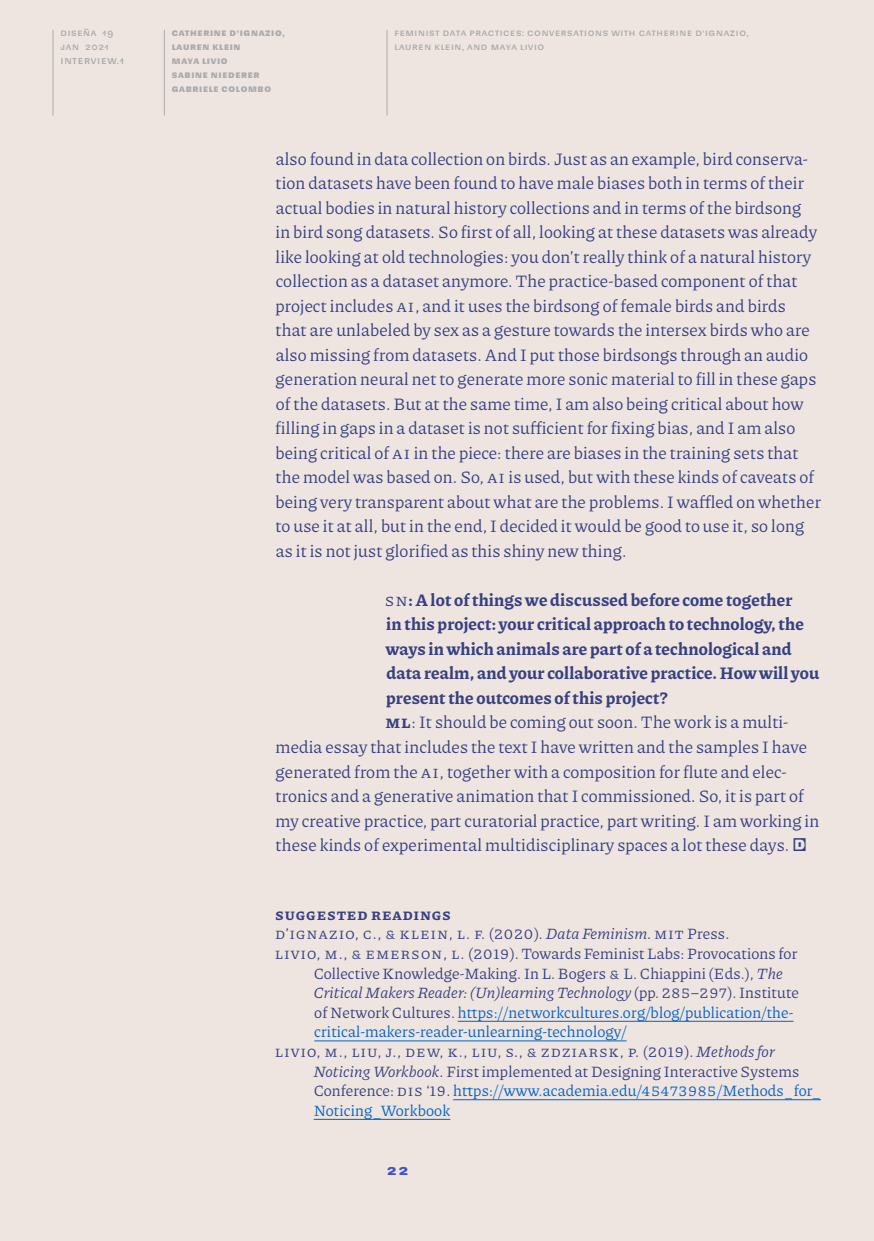
<style>
.page{position:relative;width:874px;height:1241px;background:#fff}
.page>*{position:absolute;margin:0;border:0;box-sizing:border-box;transform-origin:0 0}
.Answer_Names{font:17.5px/24.5px "Piazzolla";letter-spacing:.01em;color:#374080}
.Question{font:700 17.5px/24.5px "Piazzolla";letter-spacing:.01em;color:#374080}
.References{font:15.75px/19.6px "Piazzolla";letter-spacing:.01em;color:#374080}
.References-2{font:700 15.75px "Piazzolla";letter-spacing:.12em;color:#374080}
.t1{font:700 14px "Sudamerican Grotesk";color:#4354c7}
.t2{font:10.5px "Sudamerican Grotesk";color:#ababab}
.t3{font:9.62px/14px "Sudamerican Grotesk";letter-spacing:.07em;color:#ababab}
.t4{font:700 9.62px/14px "Sudamerican Grotesk";letter-spacing:.07em;color:#ababab}
.s1{font-weight:400}
.s2{font-weight:700}
.s3{font-family:"Sudamerican Grotesk"}
.s4{font-style:italic}
.s5{color:#0563c1}
</style>
<div class="page">
<div style="left:0;top:0;width:873px;height:1240px;background:#eee5e1"></div>
<hr style="left:52px;top:30px;width:1px;height:85px;background:#ababab">
<hr style="left:164px;top:30px;width:1px;height:85px;background:#ababab">
<hr style="left:386px;top:30px;width:1px;height:85px;background:#ababab">
<hr style="left:457px;top:1020px;width:336px;height:1px;background:#0563c1">
<hr style="left:314px;top:1040px;width:312px;height:1px;background:#0563c1">
<hr style="left:453px;top:1099px;width:367px;height:1px;background:#0563c1">
<hr style="left:313px;top:1118px;width:137px;height:1px;background:#0563c1">
<p class="t3" style="left:60px;top:25px;width:54px">Diseña 19 jan 2021</p>
<p class="t2" style="left:60px;top:52px;width:65px">I nterview.1</p>
<p class="t4" style="left:172px;top:25px;width:114px">CATHERINE D’IGNAZIO,<br>LAUREN KLEIN<br>MAYA LIVIO<br>SABINE NIEDERER<br>GABRIELE COLOMBO</p>
<p class="t3" style="left:394px;top:25px;width:355px">Feminist Data Practices: Conversations with Catherine D’I gnazio,<br>Lauren Klein, and Maya Livio</p>
<p class="Answer_Names" style="left:275px;top:146px;width:547px">also found in data collection on birds. Just as an example, bird conserva&shy;tion datasets have been found to have male biases both in terms of their actual bodies in natural history collections and in terms of the birdsong<br>in bird song datasets. So first of all, looking at these datasets was already like looking at old technologies: you don’t really think of a natural history collection as a dataset anymore. The practice-based component of that project includes AI, and it uses the birdsong of female birds and birds that are unlabeled by sex as a gesture towards the intersex birds who are also missing from datasets. And I put those birdsongs through an audio generation neural net to generate more sonic material to fill in these gaps of the datasets. But at the same time, I am also being critical about how filling in gaps in a dataset is not sufficient for fixing bias, and I am also being critical of AI in the piece: there are biases in the training sets that the model was based on. So, AI is used, but with these kinds of caveats of being very transparent about what are the problems. I waffled on whether to use it at all, but in the end, I decided it would be good to use it, so long as it is not just glorified as this shiny new thing.</p>
<p class="Question" style="left:385px;top:586px;width:435px"><span class="s1">SN</span>: A lot of things we discussed before come together<br>in this project: your critical approach to technology, the ways in which animals are part of a technological and data realm, and your collaborative practice. How will you present the outcomes of this project?</p>
<p class="Answer_Names" style="left:275px;top:709px;width:545px;text-indent:110px"><span class="s2">ML</span>: It should be coming out soon. The work is a multi&shy;media essay that includes the text I have written and the samples I have generated from the AI, together with a composition for flute and elec&shy;tronics and a generative animation that I commissioned. So, it is part of my creative practice, part curatorial practice, part writing. I am working in these kinds of experimental multidisciplinary spaces a lot these days. <span class="s3">-d</span></p>
<p class="References-2" style="left:275px;top:903px;width:175px">Suggested readings</p>
<p class="References" style="left:275px;top:923px;width:33px">D’Igna</p>
<p class="References" style="left:328px;top:923px;width:402px">zio, C., &amp; Klein , L. F. (2020). <span class="s4">Data Feminism</span>. MIT Press.</p>
<p class="References" style="left:275px;top:943px;width:9px">Livio</p>
<p class="References" style="left:316px;top:943px;width:106px">, M., &amp; Emerson</p>
<p class="References" style="left:313px;top:943px;width:487px;text-indent:129px">, L. (2019). Towards Feminist Labs: Provocations for Collective Knowledge-Making. In L. Bogers &amp; L. Chiappini (Eds.), <span class="s4">The Critical Makers Reader: (Un)learning Technology</span> (pp. 285–297). Institute of Network Cultures. <span class="s5">https://networkcultures.org/blog/publication/the&shy;critical-makers-reader-unlearning-technology/</span></p>
<p class="References" style="left:275px;top:1041px;width:9px">Livio</p>
<p class="References" style="left:313px;top:1041px;width:509px">, M., Liu, J., Dew, K., Liu, S., &amp; Zdziarsk , P. (2019). <span class="s4">Methods for Noticing Workbook</span>. First implemented at Designing Interactive Systems Conference: DIS ‘19. <span class="s5">https://www.academia.edu/45473985/Methods_for_ Noticing_Workbook</span></p>
<p class="t1" style="left:386px;top:1158px;width:24px">22</p>
</div>
